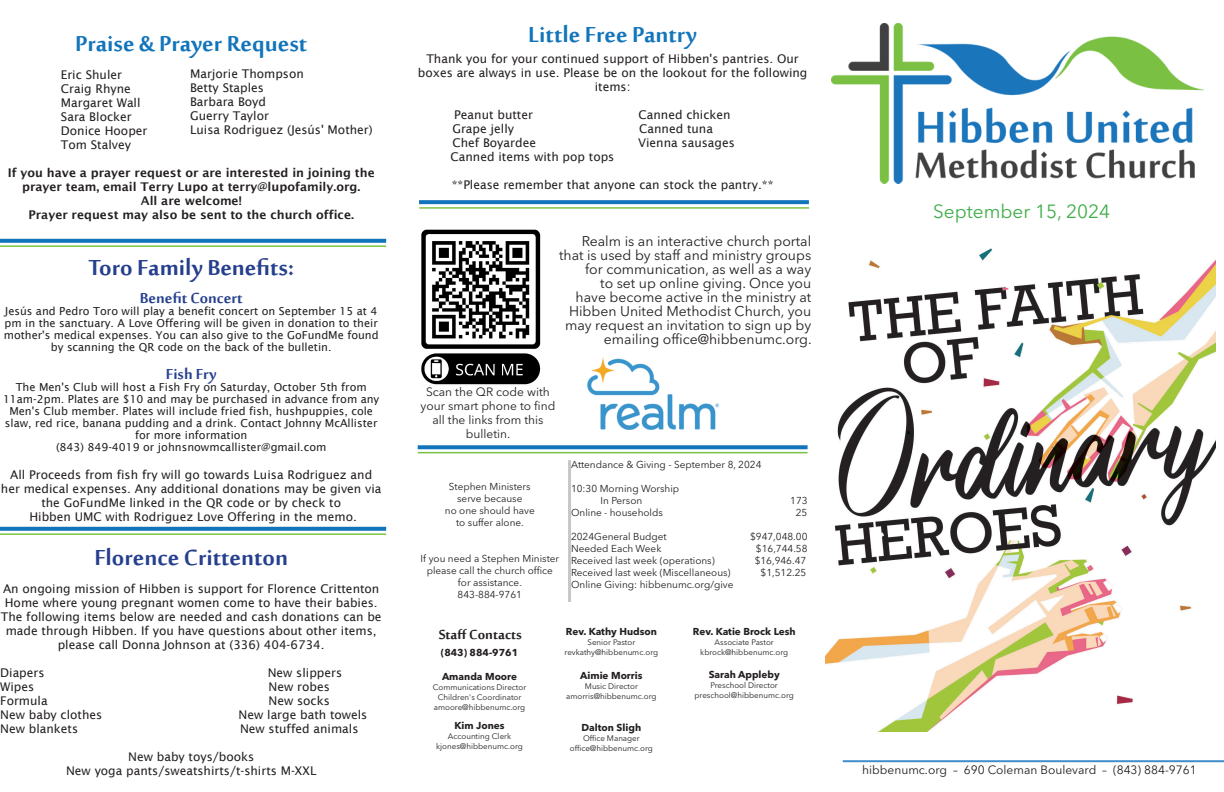
<style>
.page{position:relative;width:1224px;height:792px;background:#fff}
.page>*{position:absolute;margin:0;border:0;box-sizing:border-box;transform-origin:0 0}
.t1{font:700 30px "Sakkal Majalla";color:#253f8e}
.t2{font:700 30px "Sakkal Majalla";color:#1274ba}
.t3{font:700 20px "Sakkal Majalla";color:#253f8e}
.t4{font:19px "Avenir Next LT Pro";color:#40ae49}
.t5{font:700 18px "Sakkal Majalla";color:#231f20}
.t6{font:14px/14px "Avenir Next LT Pro";color:#231f20;text-align:right}
.t7{font:12px/14px "Lucida Sans";color:#231f20;text-align:center}
.t8{font:600 12px/14px "Lucida Sans";color:#231f20;text-align:center}
.t9{font:12px/14px "Avenir Next LT Pro";color:#231f20;text-align:center}
.t10{font:11px/12px "Lucida Sans";color:#231f20;text-align:center}
.t11{font:10px "Avenir Next LT Pro";color:#231f20}
.t12{font:700 10px "Avenir Next LT Pro";color:#231f20}
.t13{font:8px "Avenir Next LT Pro";color:#231f20}
</style>
<div class="page">
<img style="left:587px;top:357px;width:133px;height:73px">
<hr style="left:843px;top:760px;width:381px;height:2px;background:#418dcb">
<svg style="left:0;top:239px;width:386px;height:4px;fill:#1274ba"></svg>
<hr style="left:0;top:245px;width:386px;height:2px;background:#79c144">
<svg style="left:0;top:527px;width:386px;height:4px;fill:#1274ba"></svg>
<hr style="left:0;top:533px;width:386px;height:2px;background:#79c144">
<hr style="left:568px;top:460px;width:3px;height:142px;background:#c8c6c6">
<svg style="left:418px;top:445px;width:390px;height:4px;fill:#1274ba"></svg>
<hr style="left:418px;top:452px;width:390px;height:1px;background:#79c144">
<img style="left:421px;top:229px;width:120px;height:156px">
<img style="left:831px;top:23px;width:372px;height:160px">
<img style="left:825px;top:248px;width:390px;height:484px">
<svg style="left:419px;top:200px;width:390px;height:4px;fill:#1274ba"></svg>
<hr style="left:419px;top:207px;width:390px;height:2px;background:#79c144">
<p class="t2" style="left:75px;top:27px;width:234px">Praise &amp; Prayer Request</p>
<p class="t7" style="left:61px;top:68px;width:63px">Eric Shuler</p>
<p class="t7" style="left:61px;top:82px;width:72px">Craig Rhyne</p>
<p class="t7" style="left:61px;top:96px;width:81px">Margaret Wall</p>
<p class="t7" style="left:61px;top:110px;width:72px">Sara Blocker</p>
<p class="t7" style="left:61px;top:124px;width:88px">Donice Hooper</p>
<p class="t7" style="left:61px;top:138px;width:72px">Tom Stalvey</p>
<p class="t8" style="left:8px;top:166px;width:368px">If you have a prayer request or are interested in joining the prayer team, email Terry Lupo at terry@lupofamily.org.</p>
<p class="t8" style="left:141px;top:194px;width:102px">All are welcome!</p>
<p class="t8" style="left:28px;top:208px;width:327px">Prayer request may also be sent to the church office.</p>
<p class="t1" style="left:89px;top:251px;width:207px">Toro Family Benefits:</p>
<p class="t3" style="left:140px;top:287px;width:104px">Benefit Concert</p>
<p class="t10" style="left:4px;top:305px;width:377px">Jesús and Pedro Toro will play a benefit concert on September 15 at 4 pm in the sanctuary. A Love Offering will be given in donation to their mother's medical expenses. You can also give to the GoFundMe found by scanning the QR code on the back of the bulletin.</p>
<p class="t3" style="left:166px;top:363px;width:52px">Fish Fry</p>
<p class="t10" style="left:3px;top:381px;width:378px">The Men's Club will host a Fish Fry on Saturday, October 5th from 11am-2pm. Plates are $10 and may be purchased in advance from any Men's Club member. Plates will include fried fish, hushpuppies, cole slaw, red rice, banana pudding and a drink. Contact Johnny McAllister for more information</p>
<p class="t10" style="left:56px;top:441px;width:272px">(843) 849-4019 or johnsnowmcallister@gmail.com</p>
<p class="t7" style="left:1px;top:468px;width:382px">All Proceeds from fish fry will go towards Luisa Rodriguez and her medical expenses. Any additional donations may be given via the GoFundMe linked in the QR code or by check to</p>
<p class="t7" style="left:29px;top:510px;width:329px">Hibben UMC with Rodriguez Love Offering in the memo.</p>
<p class="t1" style="left:94px;top:541px;width:195px">Florence Crittenton</p>
<p class="t7" style="left:1px;top:582px;width:382px">An ongoing mission of Hibben is support for Florence Crittenton Home where young pregnant women come to have their babies.<br>The following items below are needed and cash donations can be made through Hibben. If you have questions about other items, please call Donna Johnson at (336) 404-6734.</p>
<p class="t7" style="left:0;top:666px;width:46px">Diapers</p>
<p class="t7" style="left:268px;top:666px;width:76px">New slippers</p>
<p class="t7" style="left:0;top:680px;width:36px">Wipes</p>
<p class="t7" style="left:269px;top:680px;width:63px">New robes</p>
<p class="t7" style="left:0;top:694px;width:49px">Formula</p>
<p class="t7" style="left:269px;top:694px;width:63px">New socks</p>
<p class="t7" style="left:0;top:708px;width:104px">New baby clothes</p>
<p class="t7" style="left:239px;top:708px;width:130px">New large bath towels</p>
<p class="t7" style="left:0;top:722px;width:79px">New blankets</p>
<p class="t7" style="left:240px;top:722px;width:120px">New stuffed animals</p>
<p class="t7" style="left:128px;top:750px;width:127px">New baby toys/books</p>
<p class="t7" style="left:66px;top:764px;width:252px">New yoga pants/sweatshirts/t-shirts M-XXL</p>
<p class="t7" style="left:190px;top:67px;width:115px">Marjorie Thompson</p>
<p class="t7" style="left:190px;top:81px;width:76px">Betty Staples</p>
<p class="t7" style="left:190px;top:95px;width:78px">Barbara Boyd</p>
<p class="t7" style="left:190px;top:109px;width:80px">Guerry Taylor</p>
<p class="t7" style="left:190px;top:123px;width:184px">Luisa Rodriguez (Jesús' Mother)</p>
<p class="t2" style="left:528px;top:18px;width:170px">Little Free Pantry</p>
<p class="t7" style="left:418px;top:52px;width:391px">Thank you for your continued support of Hibben's pantries. Our boxes are always in use. Please be on the lookout for the following items:</p>
<p class="t7" style="left:454px;top:108px;width:80px">Peanut butter</p>
<p class="t7" style="left:639px;top:108px;width:94px">Canned chicken</p>
<p class="t7" style="left:452px;top:122px;width:63px">Grape jelly</p>
<p class="t7" style="left:639px;top:122px;width:75px">Canned tuna</p>
<p class="t7" style="left:452px;top:136px;width:85px">Chef Boyardee</p>
<p class="t7" style="left:638px;top:136px;width:98px">Vienna sausages</p>
<p class="t7" style="left:451px;top:150px;width:165px">Canned items with pop tops</p>
<p class="t7" style="left:452px;top:178px;width:323px">**Please remember that anyone can stock the pantry.**</p>
<p class="t6" style="left:559px;top:234px;width:254px">Realm is an interactive church portal that is used by staff and ministry groups for communication, as well as a way<br>to set up online giving. Once you<br>have become active in the ministry at Hibben United Methodist Church, you may request an invitation to sign up by emailing office@hibbenumc.org.</p>
<p class="t9" style="left:421px;top:384px;width:136px">Scan the QR code with your smart phone to find all the links from this bulletin.</p>
<p class="t11" style="left:449px;top:480px;width:83px">Stephen Ministers</p>
<p class="t11" style="left:457px;top:492px;width:67px">serve because</p>
<p class="t11" style="left:445px;top:504px;width:91px">no one should have</p>
<p class="t11" style="left:456px;top:516px;width:69px">to suffer alone.</p>
<p class="t11" style="left:420px;top:552px;width:140px">If you need a Stephen Minister</p>
<p class="t11" style="left:427px;top:564px;width:128px">please call the church office</p>
<p class="t11" style="left:458px;top:576px;width:65px">for assistance.</p>
<p class="t11" style="left:458px;top:588px;width:66px">843-884-9761</p>
<p class="t11" style="left:571px;top:458px;width:192px">Attendance &amp; Giving - September 8, 2024</p>
<p class="t11" style="left:571px;top:482px;width:110px">10:30 Morning Worship</p>
<p class="t11" style="left:601px;top:494px;width:43px">In Person</p>
<p class="t11" style="left:790px;top:494px;width:19px">173</p>
<p class="t11" style="left:571px;top:506px;width:93px">Online - households</p>
<p class="t11" style="left:796px;top:506px;width:13px">25</p>
<p class="t11" style="left:571px;top:530px;width:97px">2024General Budget</p>
<p class="t11" style="left:750px;top:530px;width:59px">$947,048.00</p>
<p class="t11" style="left:571px;top:542px;width:92px">Needed Each Week</p>
<p class="t11" style="left:756px;top:542px;width:53px">$16,744.58</p>
<p class="t11" style="left:571px;top:554px;width:145px">Received last week (operations)</p>
<p class="t11" style="left:755px;top:554px;width:53px">$16,946.47</p>
<p class="t11" style="left:571px;top:566px;width:161px">Received last week (Miscellaneous)</p>
<p class="t11" style="left:761px;top:566px;width:47px">$1,512.25</p>
<p class="t11" style="left:571px;top:578px;width:164px">Online Giving: hibbenumc.org/give</p>
<p class="t5" style="left:439px;top:624px;width:85px">Staff Contacts</p>
<p class="t12" style="left:441px;top:646px;width:79px">(843) 884-9761</p>
<p class="t12" style="left:442px;top:670px;width:77px">Amanda Moore</p>
<p class="t13" style="left:433px;top:683px;width:95px">Communications Director</p>
<p class="t13" style="left:438px;top:693px;width:85px">Children's Coordinator</p>
<p class="t13" style="left:434px;top:703px;width:93px">amoore@hibbenumc.org</p>
<p class="t12" style="left:454px;top:720px;width:52px">Kim Jones</p>
<p class="t13" style="left:448px;top:732px;width:65px">Accounting Clerk</p>
<p class="t13" style="left:436px;top:742px;width:88px">kjones@hibbenumc.org</p>
<p class="t12" style="left:566px;top:626px;width:93px">Rev. Kathy Hudson</p>
<p class="t13" style="left:588px;top:638px;width:49px">Senior Pastor</p>
<p class="t13" style="left:565px;top:648px;width:95px">revkathy@hibbenumc.org</p>
<p class="t12" style="left:580px;top:670px;width:64px">Aimie Morris</p>
<p class="t13" style="left:585px;top:682px;width:54px">Music Director</p>
<p class="t13" style="left:566px;top:692px;width:92px">amorris@hibbenumc.org</p>
<p class="t12" style="left:582px;top:722px;width:61px">Dalton Sligh</p>
<p class="t13" style="left:583px;top:734px;width:58px">Office Manager</p>
<p class="t13" style="left:570px;top:744px;width:84px">office@hibbenumc.org</p>
<p class="t12" style="left:693px;top:625px;width:104px">Rev. Katie Brock Lesh</p>
<p class="t13" style="left:715px;top:637px;width:61px">Associate Pastor</p>
<p class="t13" style="left:700px;top:647px;width:89px">kbrock@hibbenumc.org</p>
<p class="t12" style="left:709px;top:668px;width:73px">Sarah Appleby</p>
<p class="t13" style="left:711px;top:680px;width:69px">Preschool Director</p>
<p class="t13" style="left:695px;top:690px;width:101px">preschool@hibbenumc.org</p>
<p class="t4" style="left:933px;top:200px;width:179px">September 15, 2024</p>
<p class="t9" style="left:862px;top:762px;width:336px">hibbenumc.org – 690 Coleman Boulevard – (843) 884-9761</p>
</div>
